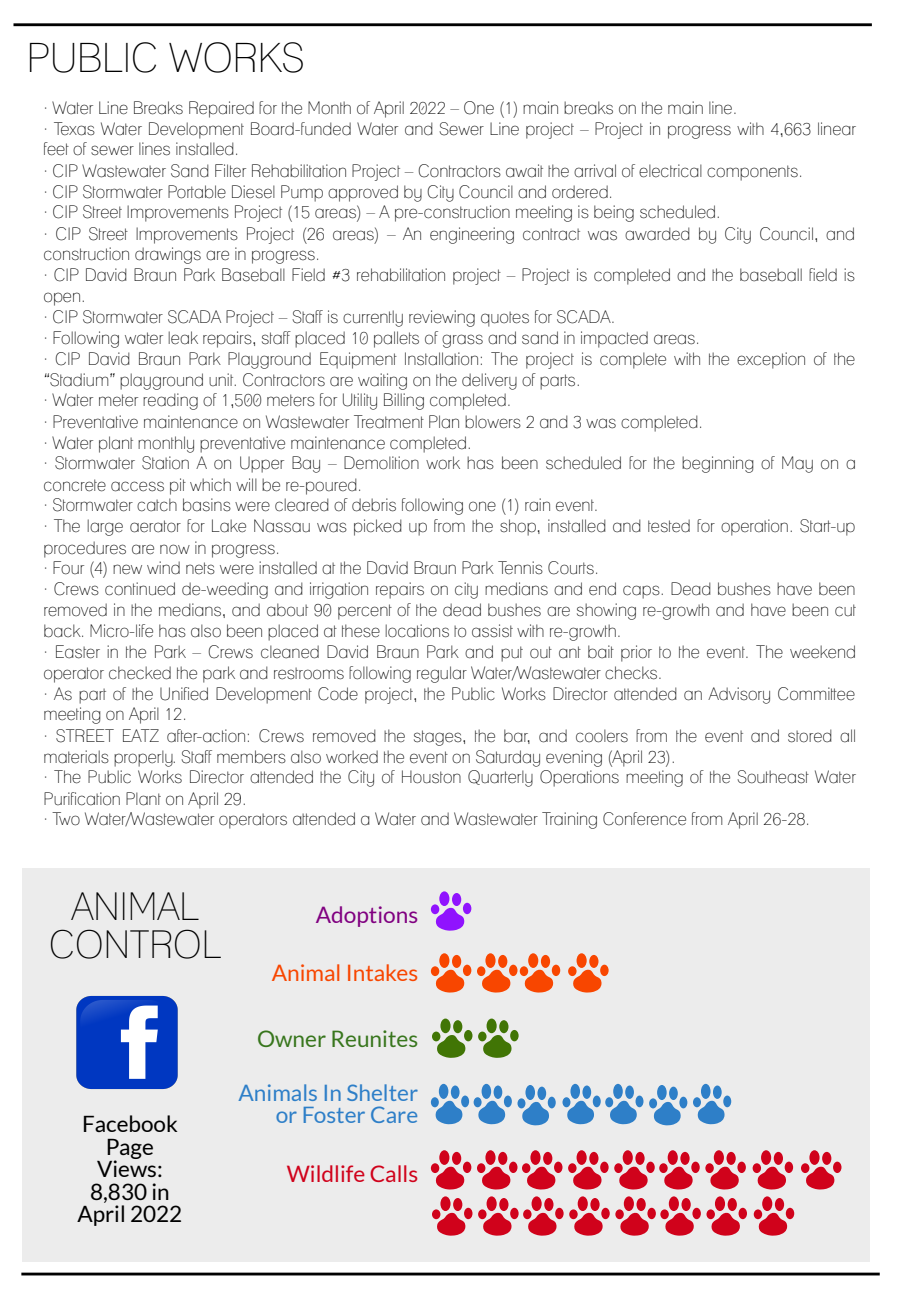
<style>
.page{position:relative;width:900px;height:1292px;background:#fff}
.page>*{position:absolute;margin:0;border:0;box-sizing:border-box;transform-origin:0 0}
.t1{font:condensed 40.5px "Lane";color:#000}
.t2{font:condensed 38.4px "Lane";color:#000}
.t3{font:22.7px "Lato";color:#2e7fc8}
.t4{font:22.7px "Lato";color:#f84600}
.t5{font:22.7px "Lato";color:#38761d}
.t6{font:22.7px "Lato";color:#d0021b}
.t7{font:22.7px "Lato";color:#800080}
.t8{font:22.5px/22.5px "Lato";color:#000;text-align:center}
.t9{font:condensed 17.45px/21.4px "Lane";color:#000}
</style>
<div class="page">
<hr style="left:14px;top:23px;width:858px;height:3px;background:#000">
<div style="left:22px;top:867px;width:848px;height:394px;background:#ececec"></div>
<svg style="left:431px;top:953px;width:40px;height:39px"></svg>
<svg style="left:431px;top:891px;width:40px;height:39px"></svg>
<svg style="left:477px;top:953px;width:83px;height:39px"></svg>
<svg style="left:568px;top:953px;width:41px;height:39px"></svg>
<hr style="left:21px;top:1272px;width:859px;height:3px;background:#000">
<svg style="left:432px;top:1018px;width:40px;height:40px"></svg>
<svg style="left:478px;top:1018px;width:41px;height:40px"></svg>
<svg style="left:431px;top:1150px;width:40px;height:39px"></svg>
<svg style="left:477px;top:1150px;width:85px;height:39px"></svg>
<svg style="left:431px;top:1083px;width:81px;height:41px"></svg>
<svg style="left:518px;top:1085px;width:38px;height:40px"></svg>
<svg style="left:562px;top:1083px;width:125px;height:42px"></svg>
<svg style="left:693px;top:1083px;width:38px;height:41px"></svg>
<svg style="left:568px;top:1150px;width:178px;height:39px"></svg>
<svg style="left:753px;top:1150px;width:40px;height:39px"></svg>
<svg style="left:801px;top:1150px;width:41px;height:39px"></svg>
<svg style="left:432px;top:1196px;width:40px;height:39px"></svg>
<svg style="left:478px;top:1196px;width:269px;height:39px"></svg>
<svg style="left:754px;top:1196px;width:40px;height:39px"></svg>
<img style="left:76px;top:995px;width:102px;height:95px">
<p class="t1" style="left:27px;top:33px;width:279px">PUBLIC WORKS</p>
<p class="t9" style="left:44px;top:97px;width:695px">· Water Line Breaks Repaired for the Month of April 2022 – One (1) main breaks on the main line.</p>
<p class="t9" style="left:44px;top:118px;width:814px">· Texas Water Development Board-funded Water and Sewer Line project – Project in progress with 4,663 linear</p>
<p class="t9" style="left:44px;top:138px;width:197px">feet of sewer lines installed.</p>
<p class="t9" style="left:44px;top:160px;width:761px">· CIP Wastewater Sand Filter Rehabilitation Project – Contractors await the arrival of electrical components.</p>
<p class="t9" style="left:44px;top:181px;width:571px">· CIP Stormwater Portable Diesel Pump approved by City Council and ordered.</p>
<p class="t9" style="left:44px;top:201px;width:679px">· CIP Street Improvements Project (15 areas) – A pre-construction meeting is being scheduled.</p>
<p class="t9" style="left:44px;top:223px;width:813px">· CIP Street Improvements Project (26 areas) – An engineering contract was awarded by City Council, and</p>
<p class="t9" style="left:44px;top:243px;width:278px">construction drawings are in progress.</p>
<p class="t9" style="left:44px;top:264px;width:813px">· CIP David Braun Park Baseball Field #3 rehabilitation project – Project is completed and the baseball field is</p>
<p class="t9" style="left:44px;top:284px;width:44px">open.</p>
<p class="t9" style="left:44px;top:306px;width:573px">· CIP Stormwater SCADA Project – Staff is currently reviewing quotes for SCADA.</p>
<p class="t9" style="left:44px;top:327px;width:658px">· Following water leak repairs, staff placed 10 pallets of grass and sand in impacted areas.</p>
<p class="t9" style="left:44px;top:347px;width:813px">· CIP David Braun Park Playground Equipment Installation: The project is complete with the exception of the</p>
<p class="t9" style="left:44px;top:369px;width:539px">“Stadium” playground unit. Contractors are waiting on the delivery of parts.</p>
<p class="t9" style="left:44px;top:389px;width:661px">· Water meter reading of 1,500 meters for Utility Billing completed.<br>· Preventative maintenance on Wastewater Treatment Plan blowers 2 and 3 was completed.</p>
<p class="t9" style="left:44px;top:432px;width:430px">· Water plant monthly preventative maintenance completed.</p>
<p class="t9" style="left:44px;top:452px;width:814px">· Stormwater Station A on Upper Bay – Demolition work has been scheduled for the beginning of May on a</p>
<p class="t9" style="left:44px;top:474px;width:557px;line-height:20.2px">concrete access pit which will be re-poured.<br>· Stormwater catch basins were cleared of debris following one (1) rain event.</p>
<p class="t9" style="left:44px;top:515px;width:814px">· The large aerator for Lake Nassau was picked up from the shop, installed and tested for operation. Start-up</p>
<p class="t9" style="left:44px;top:536px;width:238px">procedures are now in progress.</p>
<p class="t9" style="left:44px;top:557px;width:557px">· Four (4) new wind nets were installed at the David Braun Park Tennis Courts.</p>
<p class="t9" style="left:44px;top:578px;width:814px">· Crews continued de-weeding and irrigation repairs on city medians and end caps. Dead bushes have been</p>
<p class="t9" style="left:44px;top:598px;width:814px">removed in the medians, and about 90 percent of the dead bushes are showing re-growth and have been cut</p>
<p class="t9" style="left:44px;top:620px;width:579px">back. Micro-life has also been placed at these locations to assist with re-growth.</p>
<p class="t9" style="left:44px;top:641px;width:814px">· Easter in the Park – Crews cleaned David Braun Park and put out ant bait prior to the event. The weekend</p>
<p class="t9" style="left:44px;top:661px;width:620px">operator checked the park and restrooms following regular Water/Wastewater checks.</p>
<p class="t9" style="left:44px;top:683px;width:813px">· As part of the Unified Development Code project, the Public Works Director attended an Advisory Committee</p>
<p class="t9" style="left:44px;top:703px;width:814px">meeting on April 12.<br>· STREET EATZ after-action: Crews removed the stages, the bar, and coolers from the event and stored all materials properly. Staff members also worked the event on Saturday evening (April 23).</p>
<p class="t9" style="left:44px;top:766px;width:814px;line-height:20.8px">· The Public Works Director attended the City of Houston Quarterly Operations meeting of the Southeast Water<br>Purification Plant on April 29.<br>· Two Water/Wastewater operators attended a Water and Wastewater Training Conference from April 26-28.</p>
<p class="t2" style="left:72px;top:882px;width:129px">ANIMAL</p>
<p class="t2" style="left:49px;top:920px;width:174px">CONTROL</p>
<p class="t7" style="left:316px;top:900px;width:104px">Adoptions</p>
<p class="t4" style="left:272px;top:959px;width:148px">Animal Intakes</p>
<p class="t8" style="left:82px;top:1112px;width:97px">Facebook</p>
<p class="t8" style="left:106px;top:1134px;width:49px">Page</p>
<p class="t8" style="left:97px;top:1157px;width:67px">Views:</p>
<p class="t8" style="left:78px;top:1179px;width:106px">8,830 in<br>April 2022</p>
<p class="t5" style="left:257px;top:1024px;width:163px">Owner Reunites</p>
<p class="t3" style="left:239px;top:1078px;width:181px">Animals In Shelter</p>
<p class="t3" style="left:276px;top:1100px;width:144px">or Foster Care</p>
<p class="t6" style="left:287px;top:1159px;width:133px">Wildlife Calls</p>
</div>
